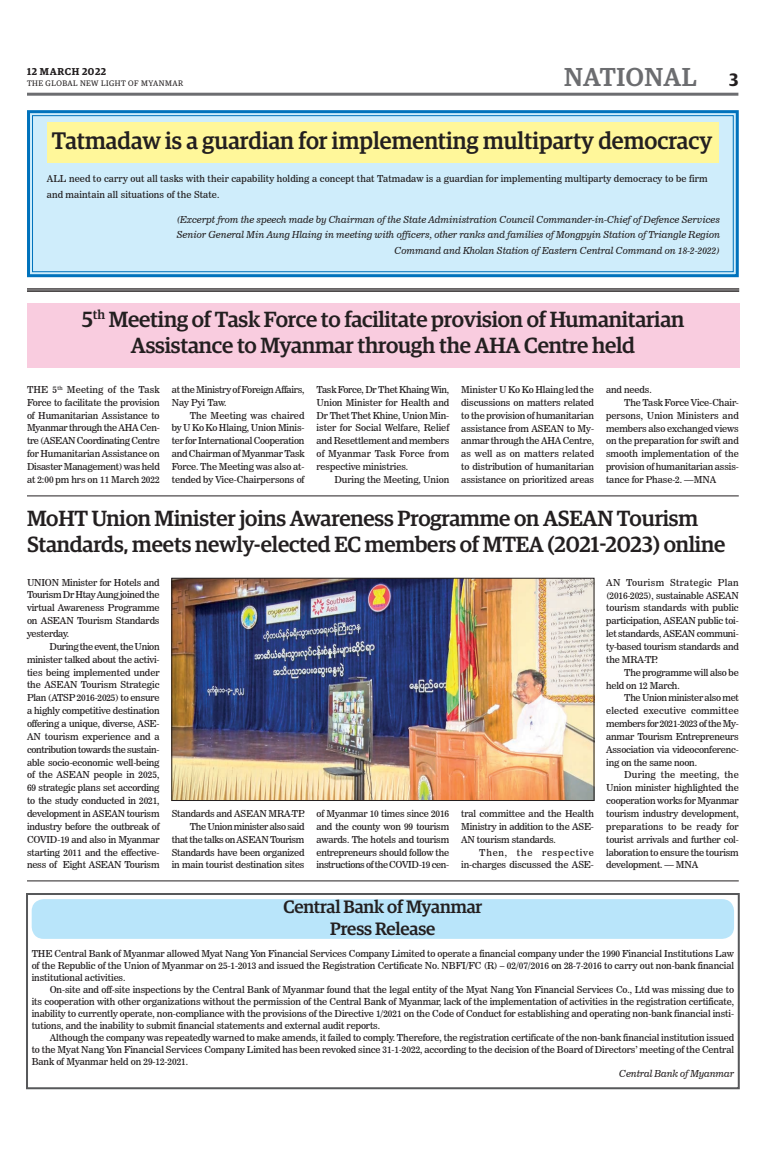
<style>
.page{position:relative;width:773px;height:1152px;background:#fff}
.page>*{position:absolute;margin:0;border:0;box-sizing:border-box;transform-origin:0 0}
.t1{font:500 26px "Guardian Egyp";letter-spacing:.02em;color:#6c6d70}
.Big_Sub_Heading{font:500 24px "Guardian Egyp";color:#231f20;scale:.96 1}
.Brief_Head{font:500 22px/26.4px "Guardian Egyp";letter-spacing:-.01em;color:#231f20;text-align:center}
.Brief_Head-2{font:500 18px "Guardian Egyp";letter-spacing:-.01em;color:#231f20}
.t2{font:600 10px "Guardian Egyp";letter-spacing:.06em;color:#231f20}
._2nd_Body{font:9.5px/12.9px "News 706 BT Roman C";letter-spacing:-.015em;color:#231f20;text-align:justify}
._2nd_Body-2{font:9.5px/15.4px "News 706 BT Italic C";color:#231f20;text-align:right}
.Normal_Para{font:9.5px/15.4px "News 706 BT Roman C";letter-spacing:.01em;color:#231f20}
.t3{font:8px "Guardian Egyp";letter-spacing:.06em;color:#231f20}
.s1{font-weight:600;font-size:18px;color:#231f20}
</style>
<div class="page">
<hr style="left:27px;top:93px;width:711px;height:3px;background:#6c6d70">
<div style="left:32px;top:899px;width:702px;height:40px;background:#b9e5fa;border-radius:12px"></div>
<div style="left:27px;top:303px;width:712px;height:64px;background:#f9ccdf"></div>
<hr style="left:27px;top:289px;width:712px;height:1px;background:#231f20">
<hr style="left:27px;top:290px;width:712px;height:1px;background:#231f20">
<hr style="left:27px;top:291px;width:712px;height:1px;background:#231f20">
<svg style="left:27px;top:110px;width:712px;height:168px"></svg>
<div style="left:32px;top:115px;width:701px;height:157px;border:1px solid #0072bc"></div>
<div style="left:47px;top:122px;width:671px;height:41px;background:#fff79a"></div>
<hr style="left:27px;top:496px;width:711px;height:1px;background:#231f20">
<hr style="left:27px;top:881px;width:711px;height:1px;background:#231f20">
<img style="left:174px;top:580px;width:418px;height:219px">
<div style="left:172px;top:578px;width:422px;height:223px;border:1px solid #231f20"></div>
<div style="left:26px;top:893px;width:713px;height:196px;border:2px solid #57585a"></div>
<p class="t2" style="left:27px;top:64px;width:81px">12 MARCH 2022</p>
<p class="t3" style="left:27px;top:78px;width:158px">THE GLOBAL NEW LIGHT OF MYANMAR</p>
<h1 class="t1" style="left:564px;top:59px;width:176px">NATIONAL <span class="s1">3</span></h1>
<p class="Big_Sub_Heading" style="left:52px;top:123px;width:689px">Tatmadaw is a guardian for implementing multiparty democracy</p>
<p class="Normal_Para" style="left:47px;top:171px;width:662px">ALL need to carry out all tasks with their capability holding a concept that Tatmadaw is a guardian for implementing multiparty democracy to be firm and maintain all situations of the State.</p>
<p class="_2nd_Body-2" style="left:177px;top:212px;width:545px">(Excerpt from the speech made by Chairman of the State Administration Council Commander-in-Chief of Defence Services<br>Senior General Min Aung Hlaing in meeting with officers, other ranks and families of Mongpyin Station of Triangle Region<br>Command and Kholan Station of Eastern Central Command on 18-2-2022)</p>
<p class="Brief_Head" style="left:82px;top:304px;width:604px">5<sup>th</sup> Meeting of Task Force to facilitate provision of Humanitarian<br>Assistance to Myanmar through the AHA Centre held</p>
<p class="_2nd_Body" style="left:27px;top:383px;width:134px">THE 5<sup>th</sup> Meeting of the Task Force to facilitate the provision of Humanitarian Assistance to Myanmar through the AHA Cen&shy;tre (ASEAN Coordinating Centre for Humanitarian Assistance on Disaster Management) was held at 2:00 pm hrs on 11 March 2022</p>
<p class="_2nd_Body" style="left:172px;top:383px;width:134px">at the Ministry of Foreign Affairs,<br>Nay Pyi Taw.</p>
<p class="_2nd_Body" style="left:316px;top:383px;width:134px">Task Force, Dr Thet Khaing Win, Union Minister for Health and Dr Thet Thet Khine, Union Min&shy;ister for Social Welfare, Relief and Resettlement and members of Myanmar Task Force from respective ministries.</p>
<p class="_2nd_Body" style="left:334px;top:473px;width:116px">During the Meeting, Union</p>
<p class="_2nd_Body" style="left:461px;top:383px;width:134px">Minister U Ko Ko Hlaing led the discussions on matters related to the provision of humanitarian assistance from ASEAN to My&shy;anmar through the AHA Centre, as well as on matters related to distribution of humanitarian assistance on prioritized areas</p>
<p class="_2nd_Body" style="left:606px;top:383px;width:47px">and needs.</p>
<p class="_2nd_Body" style="left:606px;top:396px;width:134px;text-indent:18px">The Task Force Vice-Chair&shy;persons, Union Ministers and members also exchanged views on the preparation for swift and smooth implementation of the provision of humanitarian assis&shy;tance for Phase-2. —MNA</p>
<p class="Brief_Head" style="left:27px;top:503px;width:700px;text-align:left">MoHT Union Minister joins Awareness Programme on ASEAN Tourism<br>Standards, meets newly-elected EC members of MTEA (2021-2023) online</p>
<p class="_2nd_Body" style="left:27px;top:576px;width:134px">UNION Minister for Hotels and Tourism Dr Htay Aung joined the virtual Awareness Programme on ASEAN Tourism Standards yesterday.</p>
<p class="_2nd_Body" style="left:27px;top:640px;width:134px;text-indent:23px">During the event, the Union minister talked about the activi&shy;ties being implemented under the ASEAN Tourism Strategic Plan (ATSP 2016-2025) to ensure a highly competitive destination offering a unique, diverse, ASE-AN tourism experience and a contribution towards the sustain&shy;able socio-economic well-being of the ASEAN people in 2025, 69 strategic plans set according to the study conducted in 2021, development in ASEAN tourism industry before the outbreak of COVID-19 and also in Myanmar starting 2011 and the effective&shy;ness of Eight ASEAN Tourism</p>
<p class="_2nd_Body" style="left:172px;top:409px;width:134px;text-indent:18px">The Meeting was chaired by U Ko Ko Hlaing, Union Minis&shy;ter for International Cooperation and Chairman of Myanmar Task Force. The Meeting was also at&shy;tended by Vice-Chairpersons of</p>
<p class="_2nd_Body" style="left:606px;top:576px;width:134px">AN Tourism Strategic Plan (2016-2025), sustainable ASEAN tourism standards with public participation, ASEAN public toi&shy;let standards, ASEAN communi&shy;ty-based tourism standards and the MRA-TP.</p>
<p class="_2nd_Body" style="left:606px;top:666px;width:134px;text-indent:18px">The programme will also be held on 12 March.</p>
<p class="_2nd_Body" style="left:606px;top:691px;width:134px;text-indent:18px">The Union minister also met elected executive committee members for 2021-2023 of the My&shy;anmar Tourism Entrepreneurs Association via videoconferenc&shy;ing on the same noon.</p>
<p class="_2nd_Body" style="left:606px;top:769px;width:134px;text-indent:18px">During the meeting, the Union minister highlighted the cooperation works for Myanmar tourism industry development, preparations to be ready for tourist arrivals and further col&shy;laboration to ensure the tourism development. — MNA</p>
<p class="_2nd_Body" style="left:172px;top:807px;width:134px">Standards and ASEAN MRA-TP.</p>
<p class="_2nd_Body" style="left:172px;top:820px;width:134px;text-indent:18px">The Union minister also said that the talks on ASEAN Tourism Standards have been organized in main tourist destination sites</p>
<p class="_2nd_Body" style="left:316px;top:807px;width:134px">of Myanmar 10 times since 2016 and the county won 99 tourism awards. The hotels and tourism entrepreneurs should follow the instructions of the COVID-19 cen-</p>
<p class="_2nd_Body" style="left:461px;top:807px;width:134px">tral committee and the Health Ministry in addition to the ASE-AN tourism standards.</p>
<p class="_2nd_Body" style="left:461px;top:846px;width:134px;text-align:right">Then, the respective in-charges discussed the ASE-</p>
<p class="Brief_Head-2" style="left:283px;top:894px;width:200px">Central Bank of Myanmar</p>
<p class="Brief_Head-2" style="left:330px;top:916px;width:107px">Press Release</p>
<p class="_2nd_Body" style="left:32px;top:948px;width:704px;line-height:12px">THE Central Bank of Myanmar allowed Myat Nang Yon Financial Services Company Limited to operate a financial company under the 1990 Financial Institutions Law of the Republic of the Union of Myanmar on 25-1-2013 and issued the Registration Certificate No. NBFI/FC (R) – 02/07/2016 on 28-7-2016 to carry out non-bank financial institutional activities.</p>
<p class="_2nd_Body" style="left:32px;top:984px;width:704px;line-height:12px;text-indent:18px">On-site and off-site inspections by the Central Bank of Myanmar found that the legal entity of the Myat Nang Yon Financial Services Co., Ltd was missing due to its cooperation with other organizations without the permission of the Central Bank of Myanmar, lack of the implementation of activities in the registration certificate, inability to currently operate, non-compliance with the provisions of the Directive 1/2021 on the Code of Conduct for establishing and operating non-bank financial insti&shy;tutions, and the inability to submit financial statements and external audit reports.</p>
<p class="_2nd_Body" style="left:32px;top:1032px;width:704px;line-height:12px;text-indent:18px">Although the company was repeatedly warned to make amends, it failed to comply. Therefore, the registration certificate of the non-bank financial institution issued to the Myat Nang Yon Financial Services Company Limited has been revoked since 31-1-2022, according to the decision of the Board of Directors’ meeting of the Central Bank of Myanmar held on 29-12-2021.</p>
<p class="_2nd_Body-2" style="left:619px;top:1066px;width:116px">Central Bank of Myanmar</p>
</div>
